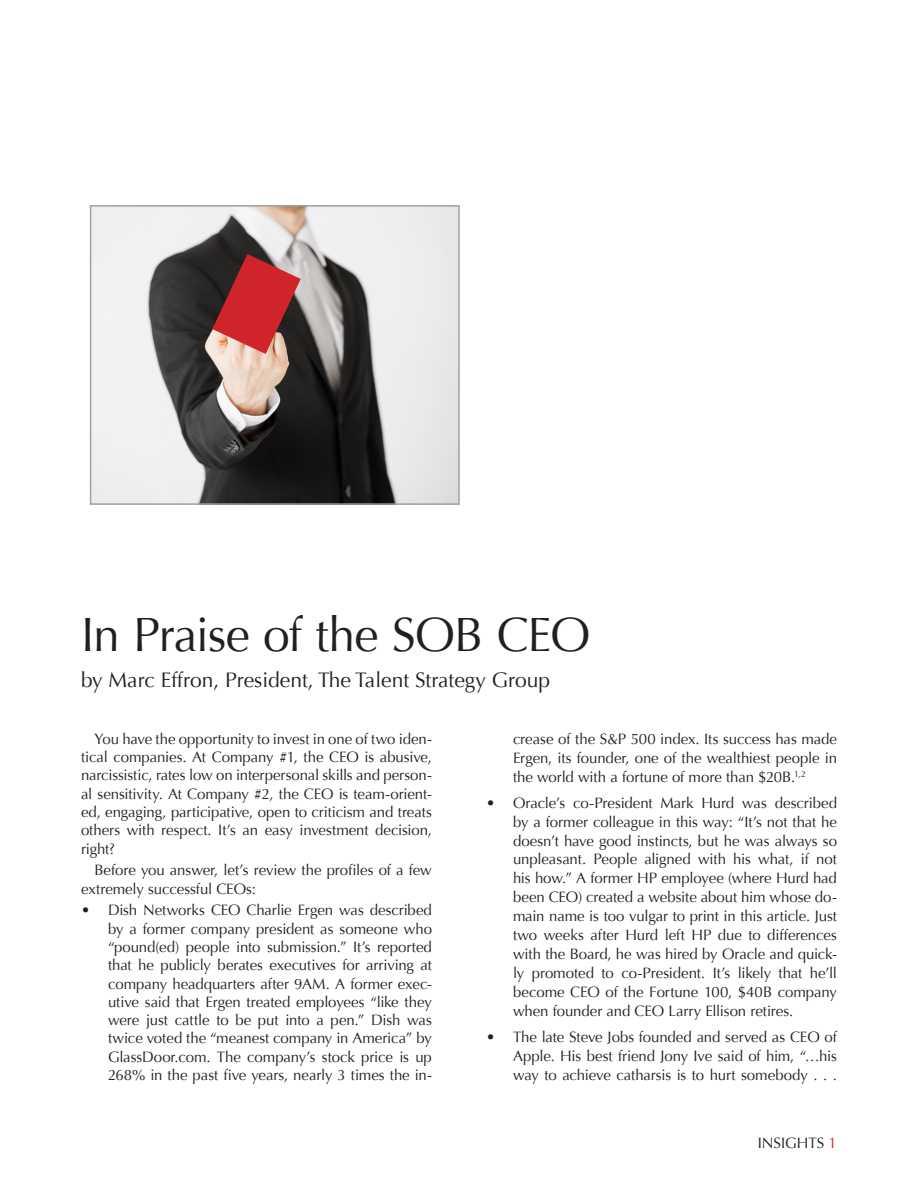
<style>
.page{position:relative;width:918px;height:1188px;background:#fff}
.page>*{position:absolute;margin:0;border:0;box-sizing:border-box;transform-origin:0 0}
.t1{font:48px "Optima";letter-spacing:-.02em;color:#231f20}
.t2{font:21px "Optima";color:#231f20}
.Column_Text{font:15px/18.3px "Optima";letter-spacing:-.005em;color:#231f20;text-align:justify}
.s1{color:#d1232a}
</style>
<div class="page">
<img style="left:93px;top:208px;width:364px;height:294px">
<div style="left:90px;top:205px;width:370px;height:300px;border:2px solid #a0a1a5"></div>
<svg style="left:212px;top:254px;width:89px;height:100px;background:#a54143"></svg>
<p class="t1" style="left:81px;top:607px;width:511px">In Praise of the SOB CEO</p>
<p class="t2" style="left:81px;top:667px;width:471px">by Marc Effron, President, The Talent Strategy Group</p>
<p class="Column_Text" style="left:81px;top:730px;width:353px;text-indent:14px">You have the opportunity to invest in one of two iden&shy;tical companies. At Company #1, the CEO is abusive, narcissistic, rates low on interpersonal skills and person&shy;al sensitivity. At Company #2, the CEO is team-orient&shy;ed, engaging, participative, open to criticism and treats others with respect. It’s an easy investment decision, right?</p>
<p class="Column_Text" style="left:81px;top:861px;width:352px;text-indent:14px">Before you answer, let’s review the profiles of a few extremely successful CEOs:</p>
<p class="Column_Text" style="left:108px;top:901px;width:326px;text-indent:-27px">• Dish Networks CEO Charlie Ergen was described by a former company president as someone who “pound(ed) people into submission.” It’s reported that he publicly berates executives for arriving at company headquarters after 9AM. A former exec&shy;utive said that Ergen treated employees “like they were just cattle to be put into a pen.” Dish was twice voted the “meanest company in America” by GlassDoor.com. The company’s stock price is up 268% in the past five years, nearly 3 times the in-</p>
<p class="Column_Text" style="left:513px;top:729px;width:326px;line-height:19px">crease of the S&amp;P 500 index. Its success has made Ergen, its founder, one of the wealthiest people in the world with a fortune of more than $20B.<sup>1,2</sup></p>
<p class="Column_Text" style="left:513px;top:793px;width:326px;line-height:19px;text-indent:-27px">• Oracle’s co-President Mark Hurd was described by a former colleague in this way: “It’s not that he doesn’t have good instincts, but he was always so unpleasant. People aligned with his what, if not his how.” A former HP employee (where Hurd had been CEO) created a website about him whose do&shy;main name is too vulgar to print in this article. Just two weeks after Hurd left HP due to differences with the Board, he was hired by Oracle and quick&shy;ly promoted to co-President. It’s likely that he’ll become CEO of the Fortune 100, $40B company when founder and CEO Larry Ellison retires.</p>
<p class="Column_Text" style="left:513px;top:1028px;width:326px;line-height:19px;text-indent:-27px">• The late Steve Jobs founded and served as CEO of Apple. His best friend Jony Ive said of him, “…his way to achieve catharsis is to hurt somebody . . .</p>
<p class="Column_Text" style="left:758px;top:1134px;width:81px">INSIGHTS <span class="s1">1</span></p>
</div>
